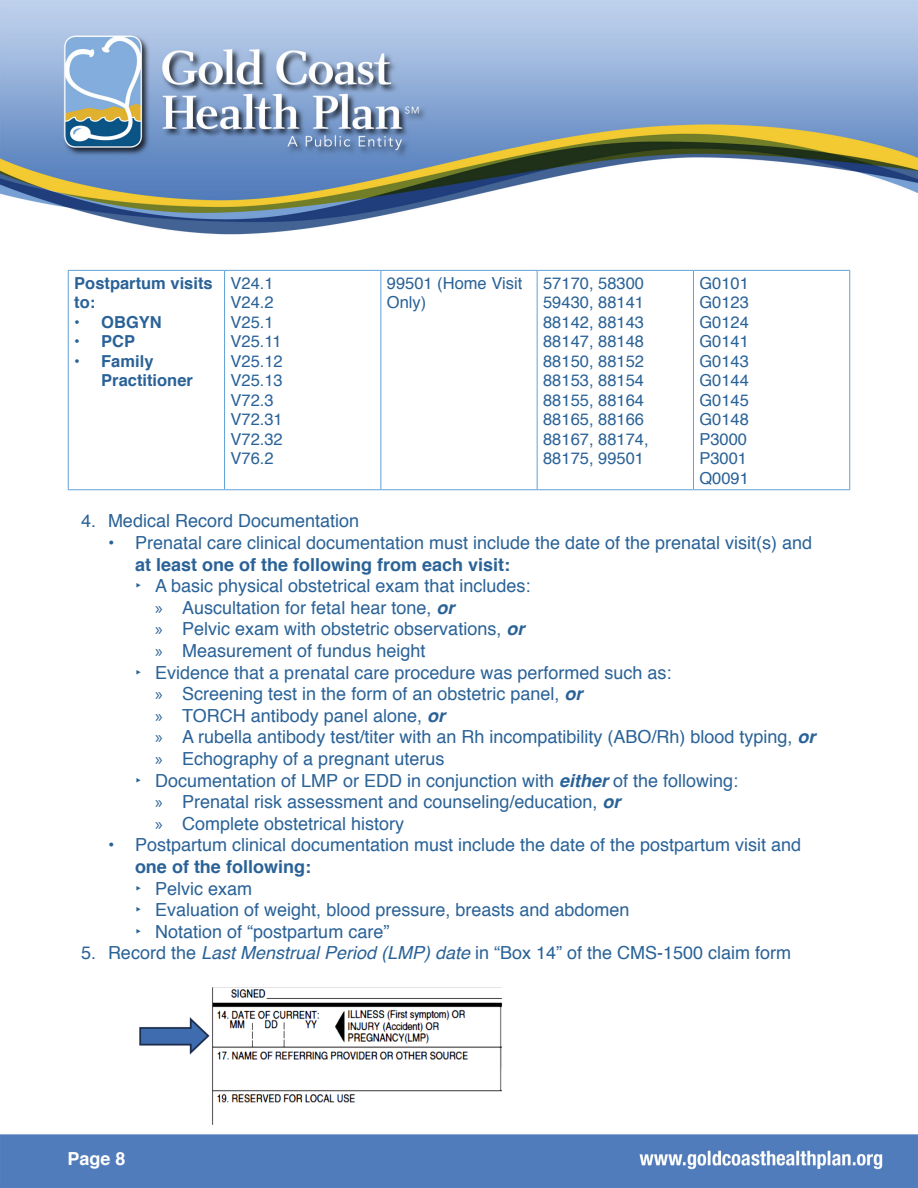
<style>
.page{position:relative;width:918px;height:1188px;background:#fff}
.page>*{position:absolute;margin:0;border:0;box-sizing:border-box;transform-origin:0 0}
.t1{font:18px/21.6px "Helvetica";color:#2a6297}
.t2{font:700 18px "Helvetica";color:#fff}
.t3{font:16.5px/19.5px "Helvetica";color:#2a6297}
.t4{font:700 16.5px/19.5px "Helvetica";color:#2a6297}
.s1{font-weight:700}
.s2{font-family:"Myriad Pro"}
.s3{font-weight:700;font-style:italic}
.s4{font-style:italic}
</style>
<div class="page">
<img style="left:0;top:0;width:918px;height:1188px">
<hr style="left:68px;top:270px;width:157px;height:1px;background:#61a1d7">
<hr style="left:68px;top:271px;width:1px;height:218px;background:#61a1d7">
<hr style="left:225px;top:270px;width:156px;height:1px;background:#61a1d7">
<hr style="left:224px;top:271px;width:1px;height:218px;background:#61a1d7">
<hr style="left:381px;top:270px;width:156px;height:1px;background:#61a1d7">
<hr style="left:380px;top:271px;width:1px;height:218px;background:#61a1d7">
<hr style="left:537px;top:270px;width:156px;height:1px;background:#61a1d7">
<hr style="left:537px;top:271px;width:1px;height:218px;background:#61a1d7">
<hr style="left:693px;top:270px;width:157px;height:1px;background:#61a1d7">
<hr style="left:693px;top:271px;width:1px;height:218px;background:#61a1d7">
<hr style="left:849px;top:271px;width:1px;height:218px;background:#61a1d7">
<hr style="left:68px;top:489px;width:157px;height:1px;background:#61a1d7">
<hr style="left:225px;top:489px;width:156px;height:1px;background:#61a1d7">
<hr style="left:381px;top:489px;width:156px;height:1px;background:#61a1d7">
<hr style="left:537px;top:489px;width:156px;height:1px;background:#61a1d7">
<hr style="left:693px;top:489px;width:157px;height:1px;background:#61a1d7">
<img style="left:138px;top:986px;width:365px;height:140px">
<p class="t4" style="left:74px;top:273px;width:140px">Postpartum visits to:</p>
<p class="t4" style="left:74px;top:312px;width:89px">• OBGYN</p>
<p class="t4" style="left:74px;top:332px;width:62px">• PCP</p>
<p class="t4" style="left:101px;top:351px;width:93px;text-indent:-27px">• Family<br>Practitioner</p>
<p class="t3" style="left:231px;top:274px;width:45px">V24.1</p>
<p class="t3" style="left:231px;top:293px;width:45px">V24.2</p>
<p class="t3" style="left:231px;top:313px;width:45px">V25.1</p>
<p class="t3" style="left:231px;top:332px;width:53px">V25.11</p>
<p class="t3" style="left:231px;top:352px;width:54px">V25.12</p>
<p class="t3" style="left:231px;top:371px;width:54px">V25.13</p>
<p class="t3" style="left:231px;top:391px;width:45px">V72.3</p>
<p class="t3" style="left:231px;top:410px;width:54px">V72.31</p>
<p class="t3" style="left:231px;top:430px;width:54px">V72.32</p>
<p class="t3" style="left:231px;top:449px;width:45px">V76.2</p>
<p class="t3" style="left:387px;top:274px;width:137px">99501 (Home Visit<br>Only)</p>
<p class="t3" style="left:543px;top:274px;width:102px">57170, 58300</p>
<p class="t3" style="left:543px;top:293px;width:102px">59430, 88141</p>
<p class="t3" style="left:543px;top:313px;width:102px">88142, 88143</p>
<p class="t3" style="left:543px;top:332px;width:102px">88147, 88148</p>
<p class="t3" style="left:543px;top:352px;width:102px">88150, 88152</p>
<p class="t3" style="left:543px;top:371px;width:102px">88153, 88154</p>
<p class="t3" style="left:543px;top:391px;width:102px">88155, 88164</p>
<p class="t3" style="left:543px;top:410px;width:102px">88165, 88166</p>
<p class="t3" style="left:543px;top:430px;width:107px">88167, 88174,<br>88175, 99501</p>
<p class="t3" style="left:699px;top:274px;width:51px">G0101</p>
<p class="t3" style="left:699px;top:293px;width:51px">G0123</p>
<p class="t3" style="left:699px;top:313px;width:51px">G0124</p>
<p class="t3" style="left:699px;top:332px;width:51px">G0141</p>
<p class="t3" style="left:699px;top:352px;width:51px">G0143</p>
<p class="t3" style="left:699px;top:371px;width:51px">G0144</p>
<p class="t3" style="left:699px;top:391px;width:51px">G0145</p>
<p class="t3" style="left:699px;top:410px;width:51px">G0148</p>
<p class="t3" style="left:699px;top:430px;width:49px">P3000</p>
<p class="t3" style="left:699px;top:449px;width:49px">P3001</p>
<p class="t3" style="left:699px;top:469px;width:51px">Q0091</p>
<p class="t1" style="left:81px;top:511px;width:280px">4. Medical Record Documentation</p>
<p class="t1" style="left:135px;top:532px;width:679px;text-indent:-27px">• Prenatal care clinical documentation must include the date of the prenatal visit(s) and <span class="s1">at least one of the following from each visit:</span></p>
<p class="t1" style="left:135px;top:576px;width:397px">‣ A basic physical obstetrical exam that includes:</p>
<p class="t1" style="left:155px;top:597px;width:301px"><span class="s2">»</span> Auscultation for fetal hear tone, <span class="s3">or</span></p>
<p class="t1" style="left:155px;top:619px;width:371px"><span class="s2">»</span> Pelvic exam with obstetric observations, <span class="s3">or</span></p>
<p class="t1" style="left:155px;top:640px;width:272px"><span class="s2">»</span> Measurement of fundus height</p>
<p class="t1" style="left:135px;top:662px;width:538px">‣ Evidence that a prenatal care procedure was performed such as:</p>
<p class="t1" style="left:155px;top:684px;width:429px"><span class="s2">»</span> Screening test in the form of an obstetric panel, <span class="s3">or</span></p>
<p class="t1" style="left:155px;top:705px;width:291px"><span class="s2">»</span> TORCH antibody panel alone, <span class="s3">or</span></p>
<p class="t1" style="left:155px;top:727px;width:662px"><span class="s2">»</span> A rubella antibody test/titer with an Rh incompatibility (ABO/Rh) blood typing, <span class="s3">or</span></p>
<p class="t1" style="left:155px;top:748px;width:291px"><span class="s2">»</span> Echography of a pregnant uterus</p>
<p class="t1" style="left:135px;top:770px;width:605px">‣ Documentation of LMP or EDD in conjunction with <span class="s3">either</span> of the following:</p>
<p class="t1" style="left:155px;top:792px;width:467px"><span class="s2">»</span> Prenatal risk assessment and counseling/education, <span class="s3">or</span></p>
<p class="t1" style="left:155px;top:813px;width:251px"><span class="s2">»</span> Complete obstetrical history</p>
<p class="t1" style="left:135px;top:835px;width:668px;text-indent:-27px">• Postpartum clinical documentation must include the date of the postpartum visit and <span class="s1">one of the following:</span></p>
<p class="t1" style="left:135px;top:878px;width:119px">‣ Pelvic exam</p>
<p class="t1" style="left:135px;top:900px;width:496px">‣ Evaluation of weight, blood pressure, breasts and abdomen</p>
<p class="t1" style="left:135px;top:921px;width:256px">‣ Notation of “postpartum care”</p>
<p class="t1" style="left:81px;top:943px;width:712px">5. Record the <span class="s4">Last Menstrual Period (LMP) date</span> in “Box 14” of the CMS-1500 claim form</p>
<p class="t2" style="left:68px;top:1145px;width:60px">Page 8</p>
</div>
